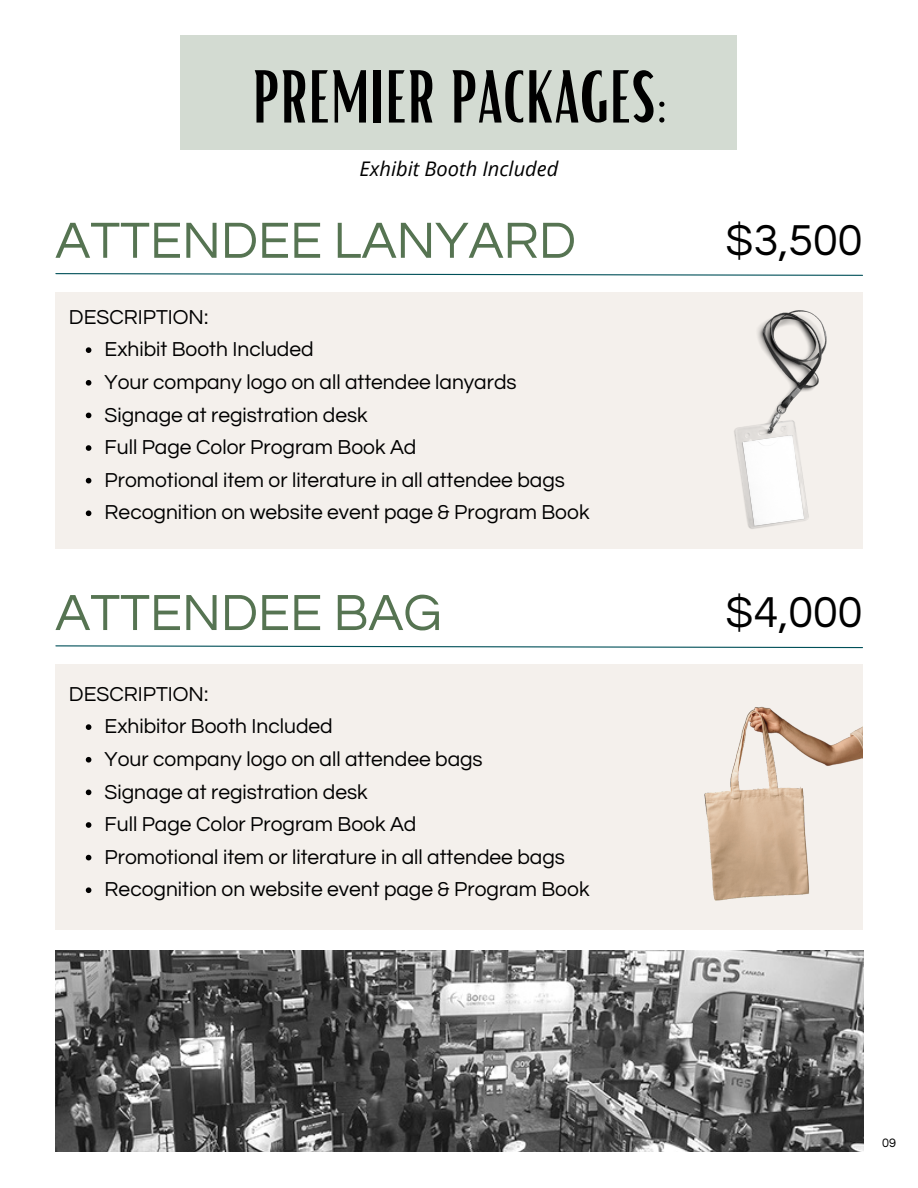
<style>
.page{position:relative;width:918px;height:1188px;background:#fff}
.page>*{position:absolute;margin:0;border:0;box-sizing:border-box;transform-origin:0 0}
.t1{font:72.3px "Bright";color:#000}
.t2{font:52.8px "Questrial";color:#567452}
.t3{font:45px "Questrial";color:#000}
.t4{font:21px/32.7px "Questrial";color:#000}
.t5{font:italic 20.1px "Open Sans";color:#000}
.t6{font:12.75px "Questrial";color:#000}
</style>
<div class="page">
<div style="left:55px;top:292px;width:808px;height:257px;background:#f4f0ec"></div>
<svg style="left:55px;top:273px;width:808px;height:3px"></svg>
<div style="left:55px;top:664px;width:808px;height:266px;background:#f4f0ec"></div>
<svg style="left:55px;top:645px;width:808px;height:4px"></svg>
<img style="left:55px;top:950px;width:808px;height:202px">
<svg style="left:86px;top:347px;width:5px;height:6px"></svg>
<svg style="left:86px;top:380px;width:5px;height:6px"></svg>
<svg style="left:86px;top:413px;width:5px;height:5px"></svg>
<svg style="left:86px;top:445px;width:5px;height:6px"></svg>
<svg style="left:86px;top:478px;width:5px;height:5px"></svg>
<svg style="left:86px;top:510px;width:5px;height:6px"></svg>
<img style="left:734px;top:310px;width:93px;height:219px">
<svg style="left:86px;top:724px;width:5px;height:6px"></svg>
<svg style="left:86px;top:757px;width:5px;height:6px"></svg>
<svg style="left:86px;top:790px;width:5px;height:5px"></svg>
<svg style="left:86px;top:822px;width:5px;height:6px"></svg>
<svg style="left:86px;top:855px;width:5px;height:5px"></svg>
<svg style="left:86px;top:887px;width:5px;height:6px"></svg>
<img style="left:704px;top:706px;width:159px;height:195px">
<div style="left:181px;top:36px;width:556px;height:114px;background:#d3dbd2"></div>
<h1 class="t1" style="left:252px;top:50px;width:418px">PREMIER PACKAGES:</h1>
<p class="t5" style="left:360px;top:154px;width:200px">Exhibit Booth Included</p>
<h2 class="t2" style="left:55px;top:214px;width:522px">ATTENDEE LANYARD</h2>
<p class="t4" style="left:69px;top:301px;width:141px">DESCRIPTION:</p>
<p class="t4" style="left:105px;top:334px;width:486px">Exhibit Booth Included<br>Your company logo on all attendee lanyards Signage at registration desk<br>Full Page Color Program Book Ad<br>Promotional item or literature in all attendee bags Recognition on website event page &amp; Program Book</p>
<h2 class="t2" style="left:55px;top:587px;width:388px">ATTENDEE BAG</h2>
<p class="t4" style="left:69px;top:678px;width:141px">DESCRIPTION:</p>
<p class="t4" style="left:105px;top:711px;width:486px">Exhibitor Booth Included<br>Your company logo on all attendee bags<br>Signage at registration desk<br>Full Page Color Program Book Ad<br>Promotional item or literature in all attendee bags Recognition on website event page &amp; Program Book</p>
<h3 class="t3" style="left:725px;top:218px;width:139px">$3,500</h3>
<h3 class="t3" style="left:725px;top:590px;width:139px">$4,000</h3>
<p class="t6" style="left:882px;top:1136px;width:15px">09</p>
</div>
